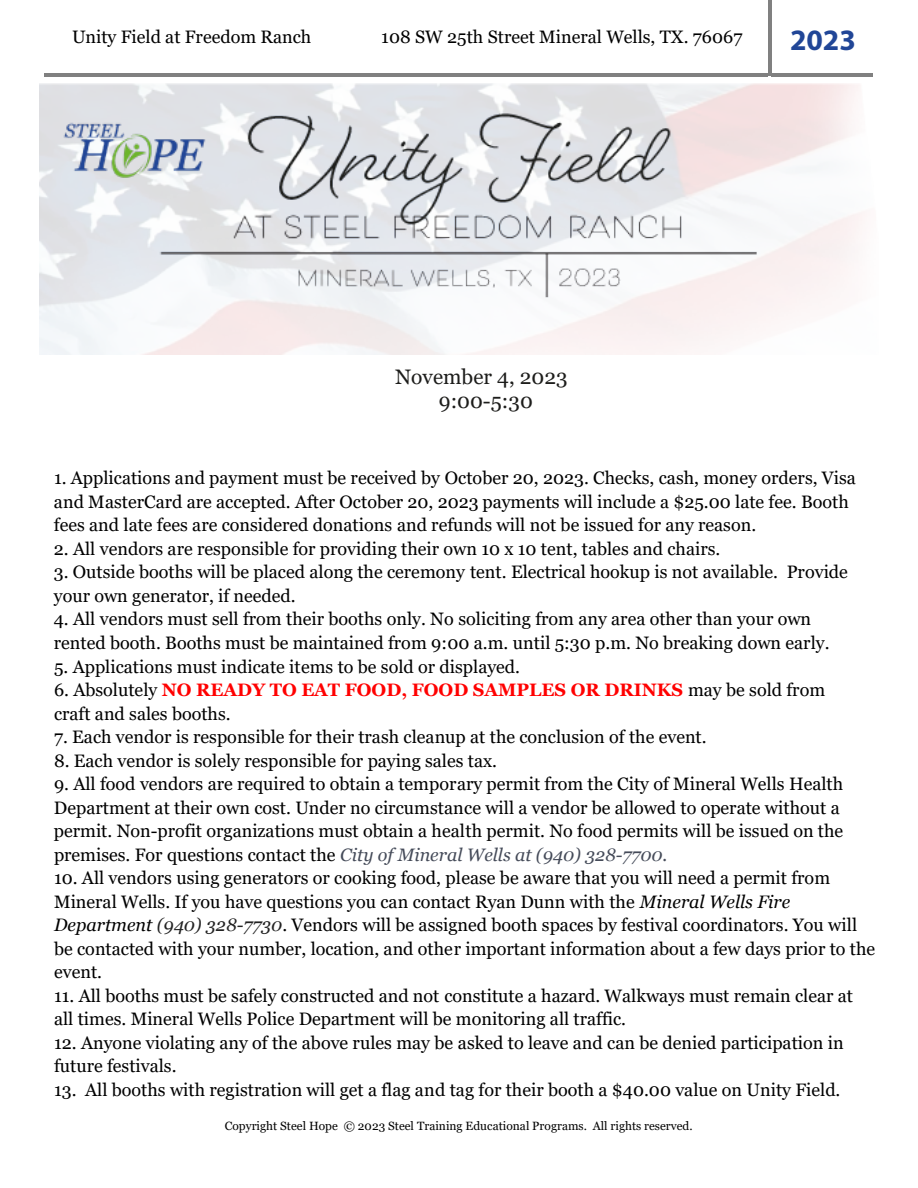
<style>
.page{position:relative;width:918px;height:1188px;background:#fff}
.page>*{position:absolute;margin:0;border:0;box-sizing:border-box;transform-origin:0 0}
.t1{font:700 29.7px "Myriad Pro";color:#214697}
.t2{font:21px/23.9px "Georgia";color:#1d1d1b;text-align:center}
.t3{font:18px/23.5px "Georgia";color:#000}
.t4{font:12px "Georgia";color:#000}
.s1{font-weight:700;color:#f00}
.s2{font-style:italic;color:#454b59}
.s3{font-style:italic}
.s4{font-style:italic;color:#222}
</style>
<div class="page">
<svg style="left:768px;top:0;width:3px;height:5px"></svg>
<hr style="left:44px;top:73px;width:724px;height:3px;background:#808080">
<hr style="left:768px;top:5px;width:3px;height:71px;background:#808080">
<hr style="left:771px;top:73px;width:102px;height:3px;background:#808080">
<img style="left:40px;top:84px;width:822px;height:271px">
<p class="t3" style="left:72px;top:25px;width:241px">Unity Field at Freedom Ranch</p>
<p class="t3" style="left:381px;top:25px;width:363px">108 SW 25th Street Mineral Wells, TX. 76067</p>
<p class="t1" style="left:790px;top:20px;width:67px">2023</p>
<p class="t2" style="left:395px;top:365px;width:174px">November 4, 2023<br>9:00-5:30</p>
<p class="t3" style="left:54px;top:467px;width:804px">1. Applications and payment must be received by October 20, 2023. Checks, cash, money orders, Visa and MasterCard are accepted. After October 20, 2023 payments will include a $25.00 late fee. Booth fees and late fees are considered donations and refunds will not be issued for any reason.</p>
<p class="t3" style="left:54px;top:537px;width:668px">2. All vendors are responsible for providing their own 10 x 10 tent, tables and chairs.</p>
<p class="t3" style="left:54px;top:561px;width:796px">3. Outside booths will be placed along the ceremony tent. Electrical hookup is not available. Provide your own generator, if needed.</p>
<p class="t3" style="left:54px;top:608px;width:777px">4. All vendors must sell from their booths only. No soliciting from any area other than your own rented booth. Booths must be maintained from 9:00 a.m. until 5:30 p.m. No breaking down early.</p>
<p class="t3" style="left:54px;top:655px;width:468px">5. Applications must indicate items to be sold or displayed.</p>
<p class="t3" style="left:54px;top:678px;width:773px">6. Absolutely <span class="s1">NO READY TO EAT FOOD, FOOD SAMPLES OR DRINKS</span> may be sold from craft and sales booths.</p>
<p class="t3" style="left:54px;top:726px;width:654px">7. Each vendor is responsible for their trash cleanup at the conclusion of the event.</p>
<p class="t3" style="left:54px;top:749px;width:445px">8. Each vendor is solely responsible for paying sales tax.</p>
<p class="t3" style="left:54px;top:773px;width:791px">9. All food vendors are required to obtain a temporary permit from the City of Mineral Wells Health Department at their own cost. Under no circumstance will a vendor be allowed to operate without a permit. Non-profit organizations must obtain a health permit. No food permits will be issued on the premises. For questions contact the <span class="s2">City of Mineral Wells at (940) 328-7700.</span></p>
<p class="t3" style="left:54px;top:867px;width:823px">10. All vendors using generators or cooking food, please be aware that you will need a permit from Mineral Wells. If you have questions you can contact Ryan Dunn with the <span class="s3">Mineral Wells Fire Department</span> <span class="s4">(940) 328-7730</span>. Vendors will be assigned booth spaces by festival coordinators. You will be contacted with your number, location, and other important information about a few days prior to the event.</p>
<p class="t3" style="left:54px;top:984px;width:801px">11. All booths must be safely constructed and not constitute a hazard. Walkways must remain clear at all times. Mineral Wells Police Department will be monitoring all traffic.</p>
<p class="t3" style="left:54px;top:1031px;width:791px">12. Anyone violating any of the above rules may be asked to leave and can be denied participation in future festivals.</p>
<p class="t3" style="left:54px;top:1078px;width:788px">13. All booths with registration will get a flag and tag for their booth a $40.00 value on Unity Field.</p>
<p class="t4" style="left:225px;top:1119px;width:469px">Copyright Steel Hope © 2023 Steel Training Educational Programs. All rights reserved.</p>
</div>
